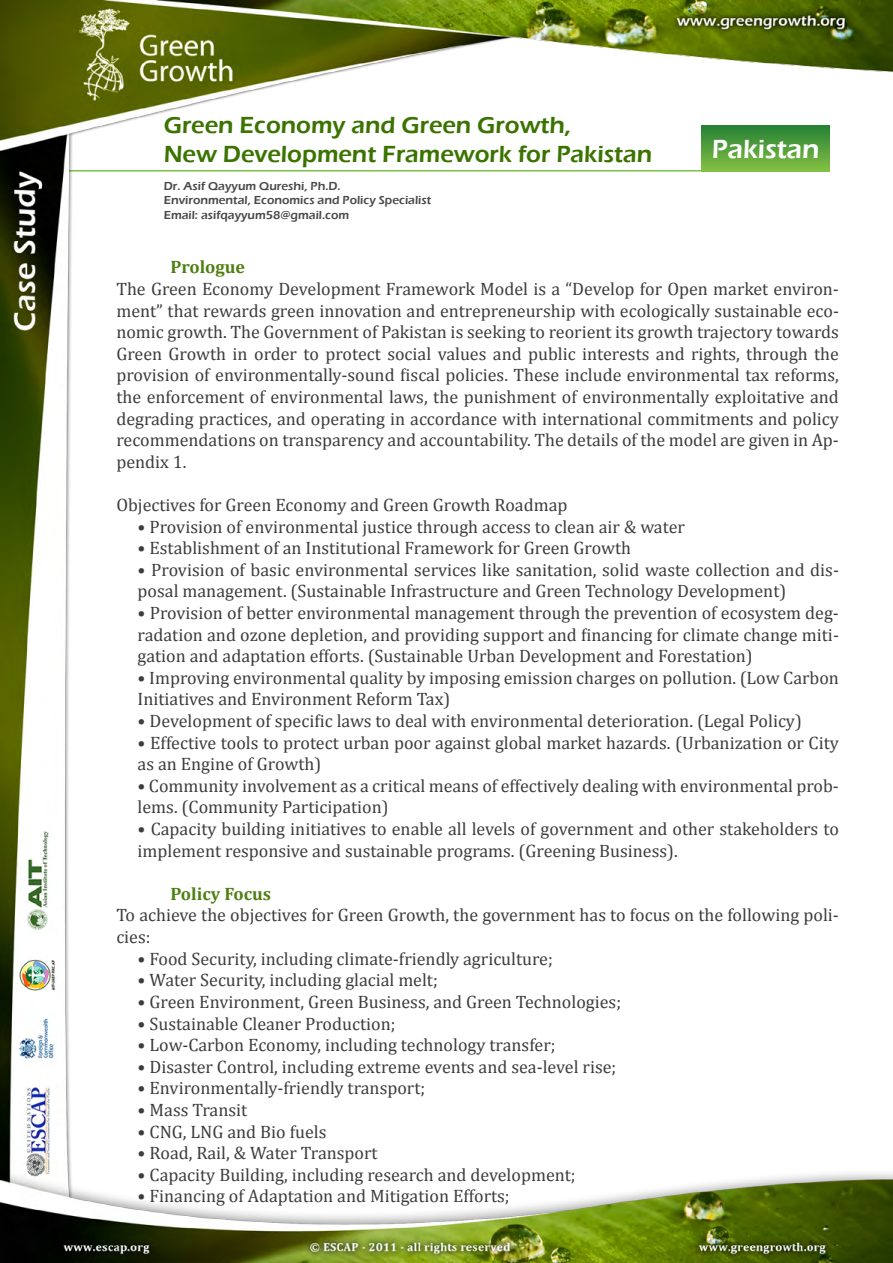
<style>
.page{position:relative;width:893px;height:1263px;background:#fff}
.page>*{position:absolute;margin:0;border:0;box-sizing:border-box;transform-origin:0 0}
.t1{font:600 27px "Eras ITC";color:#fff}
.t2{font:600 24px/28.8px "Eras ITC";color:#3b7300}
.t3{font:18px/21.6px "Cambria";color:#3d3c3e}
.t4{font:700 18px "Cambria";color:#4f7f13}
.t5{font:600 12px/14.4px "Eras ITC";color:#4a4a4d}
</style>
<div class="page">
<img style="left:0;top:0;width:893px;height:1263px">
<h2 class="t2" style="left:164px;top:111px;width:490px">Green Economy and Green Growth,<br>New Development Framework for Pakistan</h2>
<p class="t5" style="left:164px;top:179px;width:269px">Dr. Asif Qayyum Qureshi, Ph.D.<br>Environmental, Economics and Policy Specialist<br>Email: asifqayyum58@gmail.com</p>
<h1 class="t1" style="left:712px;top:134px;width:109px">Pakistan</h1>
<p class="t4" style="left:170px;top:255px;width:76px">Prologue</p>
<p class="t3" style="left:116px;top:278px;width:724px;text-align:justify">The Green Economy Development Framework Model is a “Develop for Open market environ&shy;ment” that rewards green innovation and entrepreneurship with ecologically sustainable eco&shy;nomic growth. The Government of Pakistan is seeking to reorient its growth trajectory towards Green Growth in order to protect social values and public interests and rights, through the provision of environmentally-sound fiscal policies. These include environmental tax reforms, the enforcement of environmental laws, the punishment of environmentally exploitative and degrading practices, and operating in accordance with international commitments and policy recommendations on transparency and accountability. The details of the model are given in Ap&shy;pendix 1.</p>
<p class="t3" style="left:116px;top:494px;width:453px">Objectives for Green Economy and Green Growth Roadmap</p>
<p class="t3" style="left:138px;top:516px;width:549px">• Provision of environmental justice through access to clean air &amp; water</p>
<p class="t3" style="left:138px;top:537px;width:495px">• Establishment of an Institutional Framework for Green Growth</p>
<p class="t3" style="left:138px;top:559px;width:703px">• Provision of basic environmental services like sanitation, solid waste collection and dis&shy;posal management. (Sustainable Infrastructure and Green Technology Development)</p>
<p class="t3" style="left:138px;top:602px;width:703px;text-align:justify">• Provision of better environmental management through the prevention of ecosystem deg&shy;radation and ozone depletion, and providing support and financing for climate change miti&shy;gation and adaptation efforts. (Sustainable Urban Development and Forestation)</p>
<p class="t3" style="left:138px;top:667px;width:703px">• Improving environmental quality by imposing emission charges on pollution. (Low Carbon<br>Initiatives and Environment Reform Tax)</p>
<p class="t3" style="left:138px;top:710px;width:666px">• Development of specific laws to deal with environmental deterioration. (Legal Policy)</p>
<p class="t3" style="left:138px;top:732px;width:703px">• Effective tools to protect urban poor against global market hazards. (Urbanization or City as an Engine of Growth)</p>
<p class="t3" style="left:138px;top:775px;width:703px">• Community involvement as a critical means of effectively dealing with environmental prob&shy;lems. (Community Participation)</p>
<p class="t3" style="left:138px;top:818px;width:703px">• Capacity building initiatives to enable all levels of government and other stakeholders to implement responsive and sustainable programs. (Greening Business).</p>
<p class="t4" style="left:170px;top:881px;width:102px">Policy Focus</p>
<p class="t3" style="left:116px;top:904px;width:724px">To achieve the objectives for Green Growth, the government has to focus on the following poli&shy;cies:</p>
<p class="t3" style="left:138px;top:948px;width:417px">• Food Security, including climate-friendly agriculture;</p>
<p class="t3" style="left:138px;top:969px;width:302px">• Water Security, including glacial melt;</p>
<p class="t3" style="left:138px;top:991px;width:485px">• Green Environment, Green Business, and Green Technologies;</p>
<p class="t3" style="left:138px;top:1012px;width:259px">• Sustainable Cleaner Production;</p>
<p class="t3" style="left:138px;top:1034px;width:419px">• Low-Carbon Economy, including technology transfer;</p>
<p class="t3" style="left:138px;top:1056px;width:480px">• Disaster Control, including extreme events and sea-level rise;</p>
<p class="t3" style="left:138px;top:1077px;width:289px">• Environmentally-friendly transport;</p>
<p class="t3" style="left:138px;top:1099px;width:111px">• Mass Transit</p>
<p class="t3" style="left:138px;top:1120px;width:190px">• CNG, LNG and Bio fuels</p>
<p class="t3" style="left:138px;top:1142px;width:242px">• Road, Rail, &amp; Water Transport</p>
<p class="t3" style="left:138px;top:1164px;width:440px">• Capacity Building, including research and development;</p>
<p class="t3" style="left:138px;top:1185px;width:374px">• Financing of Adaptation and Mitigation Efforts;</p>
</div>
